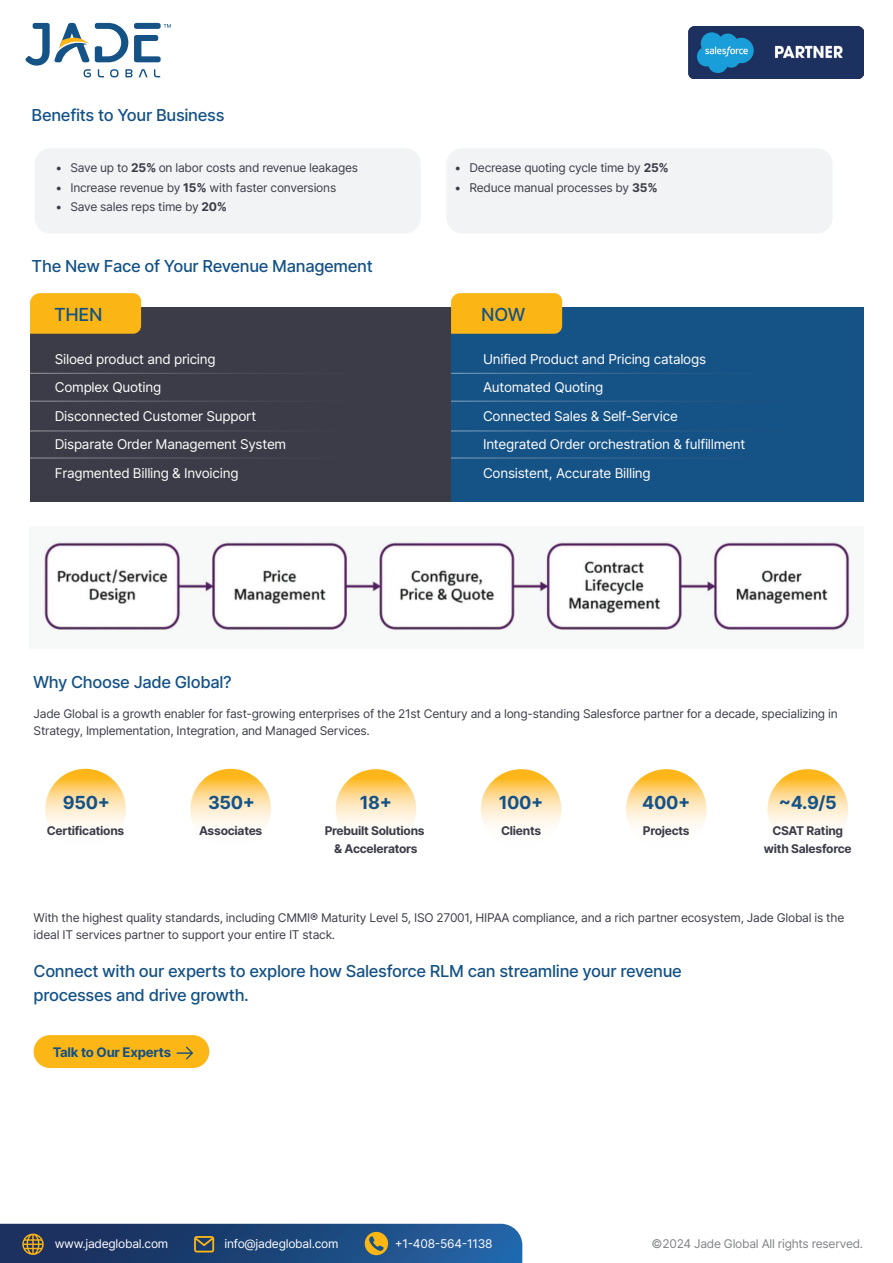
<style>
.page{position:relative;width:893px;height:1263px;background:#fff}
.page>*{position:absolute;margin:0;border:0;box-sizing:border-box;transform-origin:0 0}
.t1{font:700 18px "Inter";letter-spacing:-.02em;color:#155286}
.t2{font:500 18px "Inter";letter-spacing:-.02em;color:#135186}
.t3{font:500 16.5px/24px "Inter";letter-spacing:-.02em;color:#135186}
.t4{font:13.5px/28.5px "Inter";letter-spacing:-.02em;color:#fff}
.t5{font:700 13.2px "Inter";letter-spacing:-.02em;color:#135186}
.t6{font:12px/16.5px "Inter";letter-spacing:-.02em;color:#3b3c47}
.t7{font:700 12px/18px "Inter";letter-spacing:-.02em;color:#3b3c47;text-align:center}
.t8{font:12px "Inter";letter-spacing:-.02em;color:#fff}
.t9{font:12px "Inter";letter-spacing:-.02em;color:#808284}
.s1{font-weight:700}
</style>
<div class="page">
<div style="left:451px;top:307px;width:412px;height:195px;background:#155286"></div>
<div style="left:30px;top:307px;width:421px;height:195px;background:#3b3c47"></div>
<svg style="left:0;top:1224px;width:522px;height:39px;background:#254a77"></svg>
<svg style="left:25px;top:23px;width:146px;height:54px"></svg>
<img style="left:688px;top:27px;width:175px;height:51px">
<div style="left:35px;top:148px;width:386px;height:85px;background:#f2f3f4;border-radius:16px"></div>
<div style="left:446px;top:148px;width:387px;height:85px;background:#f2f3f4;border-radius:16px"></div>
<div style="left:451px;top:293px;width:111px;height:41px;background:#fbb515"></div>
<div style="left:30px;top:293px;width:111px;height:41px;background:#fbb515"></div>
<hr style="left:30px;top:373px;width:397px;height:1px;background:#fff">
<hr style="left:30px;top:401px;width:397px;height:1px;background:#fff">
<hr style="left:30px;top:431px;width:397px;height:1px;background:#fff">
<hr style="left:30px;top:458px;width:397px;height:1px;background:#fff">
<hr style="left:451px;top:373px;width:397px;height:1px;background:#fff">
<hr style="left:451px;top:401px;width:397px;height:1px;background:#fff">
<hr style="left:451px;top:431px;width:397px;height:1px;background:#fff">
<hr style="left:451px;top:458px;width:397px;height:1px;background:#fff">
<svg style="left:45px;top:769px;width:81px;height:80px"></svg>
<svg style="left:190px;top:769px;width:81px;height:80px"></svg>
<svg style="left:336px;top:769px;width:80px;height:81px"></svg>
<svg style="left:481px;top:769px;width:80px;height:81px"></svg>
<svg style="left:626px;top:769px;width:80px;height:81px"></svg>
<svg style="left:767px;top:769px;width:81px;height:81px"></svg>
<div style="left:34px;top:1035px;width:175px;height:33px;background:#fcb615;border-radius:16px"></div>
<svg style="left:177px;top:1046px;width:16px;height:13px"></svg>
<img style="left:43px;top:541px;width:807px;height:90px">
<h2 class="t3" style="left:32px;top:103px;width:194px">Benefits to Your Business</h2>
<p class="t6" style="left:55px;top:160px;width:304px">• Save up to <span class="s1">25%</span> on labor costs and revenue leakages</p>
<p class="t6" style="left:55px;top:179px;width:282px">• Increase revenue by <span class="s1">15%</span> with faster conversions</p>
<p class="t6" style="left:55px;top:199px;width:173px">• Save sales reps time by <span class="s1">20%</span></p>
<h2 class="t3" style="left:32px;top:254px;width:343px">The New Face of Your Revenue Management</h2>
<p class="t6" style="left:455px;top:160px;width:216px">• Decrease quoting cycle time by <span class="s1">25%</span></p>
<p class="t6" style="left:455px;top:179px;width:205px">• Reduce manual processes by <span class="s1">35%</span></p>
<h1 class="t2" style="left:54px;top:301px;width:50px">THEN</h1>
<h1 class="t2" style="left:481px;top:301px;width:45px">NOW</h1>
<p class="t4" style="left:55px;top:344px;width:233px">Siloed product and pricing<br>Complex Quoting<br>Disconnected Customer Support<br>Disparate Order Management System<br>Fragmented Billing &amp; Invoicing</p>
<p class="t4" style="left:483px;top:344px;width:264px">Unified Product and Pricing catalogs Automated Quoting<br>Connected Sales &amp; Self-Service<br>Integrated Order orchestration &amp; fulfillment Consistent, Accurate Billing</p>
<h2 class="t3" style="left:33px;top:669px;width:200px">Why Choose Jade Global?</h2>
<p class="t6" style="left:34px;top:705px;width:806px">Jade Global is a growth enabler for fast-growing enterprises of the 21st Century and a long-standing Salesforce partner for a decade, specializing in<br>Strategy, Implementation, Integration, and Managed Services.</p>
<h1 class="t1" style="left:63px;top:789px;width:49px">950+</h1>
<p class="t7" style="left:47px;top:821px;width:79px">Certifications</p>
<h1 class="t1" style="left:208px;top:789px;width:49px">350+</h1>
<p class="t7" style="left:199px;top:821px;width:65px">Associates</p>
<h1 class="t1" style="left:360px;top:789px;width:34px">18+</h1>
<p class="t7" style="left:325px;top:821px;width:101px">Prebuilt Solutions &amp; Accelerators</p>
<h1 class="t1" style="left:499px;top:789px;width:46px">100+</h1>
<p class="t7" style="left:501px;top:821px;width:42px">Clients</p>
<h1 class="t1" style="left:642px;top:789px;width:50px">400+</h1>
<p class="t7" style="left:643px;top:821px;width:48px">Projects</p>
<h1 class="t1" style="left:779px;top:789px;width:60px">~4.9/5</h1>
<p class="t7" style="left:764px;top:821px;width:89px">CSAT Rating with Salesforce</p>
<p class="t6" style="left:34px;top:909px;width:812px">With the highest quality standards, including CMMI® Maturity Level 5, ISO 27001, HIPAA compliance, and a rich partner ecosystem, Jade Global is the ideal IT services partner to support your entire IT stack.</p>
<h2 class="t3" style="left:34px;top:958px;width:650px">Connect with our experts to explore how Salesforce RLM can streamline your revenue processes and drive growth.</h2>
<p class="t5" style="left:53px;top:1042px;width:120px">Talk to Our Experts</p>
<p class="t8" style="left:55px;top:1234px;width:115px">www.jadeglobal.com</p>
<p class="t8" style="left:224px;top:1234px;width:116px">info@jadeglobal.com</p>
<p class="t8" style="left:395px;top:1234px;width:99px">+1-408-564-1138</p>
<p class="t9" style="left:652px;top:1234px;width:213px">©2024 Jade Global All rights reserved.</p>
</div>
